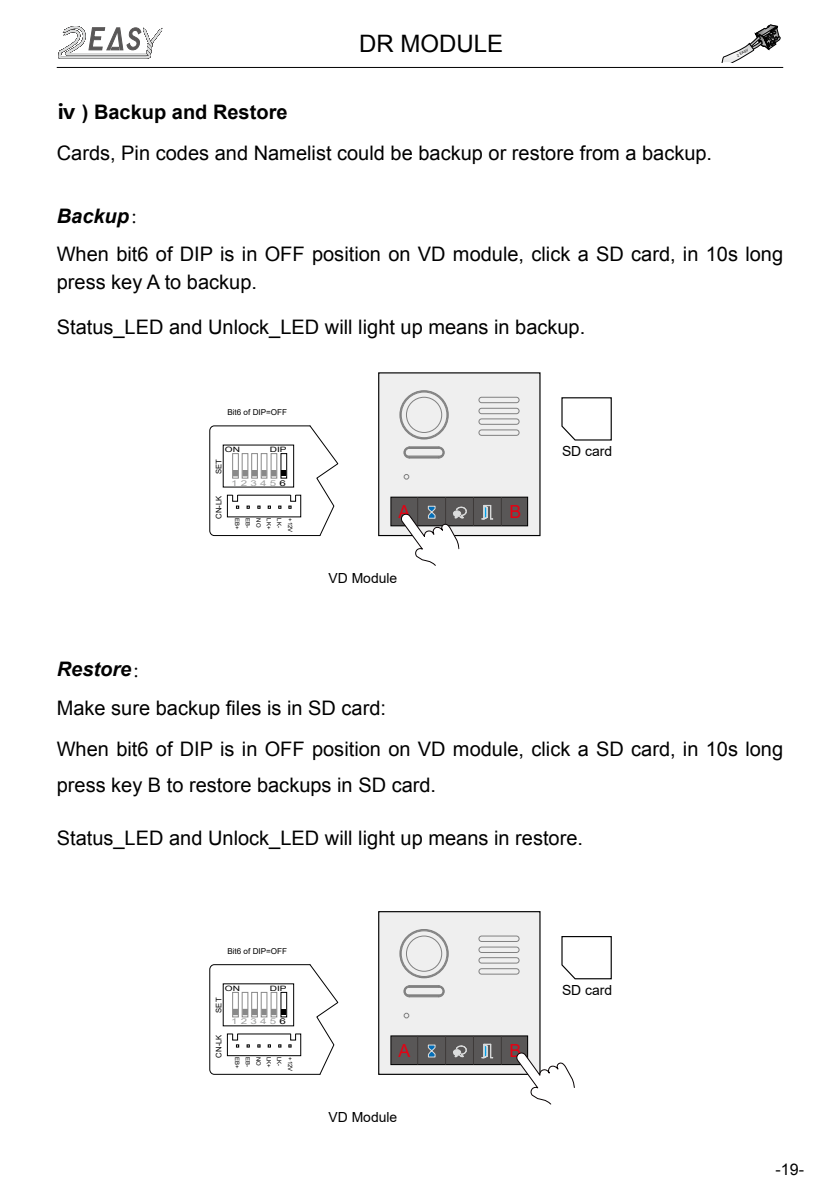
<style>
.page{position:relative;width:840px;height:1191px;background:#fff}
.page>*{position:absolute;margin:0;border:0;box-sizing:border-box;transform-origin:0 0}
.t1{font:24px "Arial";color:#000}
.t2{font:20px/28px "Arial";color:#000}
.t3{font:700 20px "Arial";color:#000}
.t4{font:italic 700 20px "Arial";color:#000}
.t5{font:18px "Arial";color:#e60012}
.t6{font:16px "Arial";color:#000}
.t7{font:14px "Arial";color:#000}
.t8{font:8.2px "Arial";color:#000}
.t9{font:8px "Arial";color:#9fa0a0;scale:1.45 1}
.t10{font:7.6px "Arial";color:#000}
.t11{font:7.4px "Arial";color:#000;scale:1.37 1}
.t12{font:6px "Arial";color:#000}
.t13{font:3.6px "Arial";color:#000}
.s1{font-family:"Microsoft Ya Hei UI"}
.s2{font-family:"Adobe Song Std";font-weight:300;font-style:normal}
.s3{color:#000}
</style>
<div class="page">
<hr style="left:57px;top:67px;width:725px;height:1px;background:#000">
<svg style="left:721px;top:25px;width:58px;height:37px"></svg>
<svg style="left:58px;top:26px;width:105px;height:33px"></svg>
<svg style="left:209px;top:425px;width:129px;height:111px"></svg>
<div style="left:378px;top:373px;width:161px;height:162px;background:#efefef"></div>
<div style="left:378px;top:372px;width:162px;height:164px;border:1px solid #000"></div>
<div style="left:399px;top:390px;width:49px;height:49px;border:1px solid #808080;border-radius:50%"></div>
<div style="left:400px;top:392px;width:47px;height:46px;border:1px solid #808080;border-radius:50%"></div>
<div style="left:406px;top:397px;width:36px;height:36px;border:1px solid #808080;border-radius:50%"></div>
<svg style="left:403px;top:446px;width:41px;height:13px"></svg>
<div style="left:404px;top:448px;width:39px;height:8px;border:1px solid #808080;border-radius:4px"></div>
<div style="left:478px;top:397px;width:41px;height:6px;border:1px solid #808080;border-radius:3px"></div>
<div style="left:478px;top:408px;width:41px;height:6px;border:1px solid #808080;border-radius:3px"></div>
<div style="left:478px;top:418px;width:41px;height:6px;border:1px solid #808080;border-radius:3px"></div>
<div style="left:478px;top:429px;width:41px;height:6px;border:1px solid #808080;border-radius:3px"></div>
<svg style="left:403px;top:474px;width:6px;height:5px"></svg>
<div style="left:390px;top:497px;width:137px;height:29px;background:#595757"></div>
<div style="left:390px;top:497px;width:137px;height:29px;border:1px solid #000"></div>
<svg style="left:473px;top:497px;width:1px;height:29px"></svg>
<svg style="left:481px;top:497px;width:20px;height:29px"></svg>
<svg style="left:561px;top:397px;width:51px;height:44px"></svg>
<svg style="left:400px;top:497px;width:66px;height:69px"></svg>
<svg style="left:209px;top:964px;width:129px;height:111px"></svg>
<div style="left:378px;top:911px;width:161px;height:163px;background:#efefef"></div>
<div style="left:378px;top:911px;width:162px;height:164px;border:1px solid #000"></div>
<div style="left:399px;top:929px;width:49px;height:49px;border:1px solid #808080;border-radius:50%"></div>
<div style="left:400px;top:930px;width:47px;height:46px;border:1px solid #808080;border-radius:50%"></div>
<div style="left:406px;top:935px;width:36px;height:36px;border:1px solid #808080;border-radius:50%"></div>
<svg style="left:403px;top:985px;width:41px;height:12px"></svg>
<div style="left:404px;top:987px;width:39px;height:8px;border:1px solid #808080;border-radius:4px"></div>
<div style="left:478px;top:935px;width:41px;height:6px;border:1px solid #808080;border-radius:3px"></div>
<div style="left:478px;top:946px;width:41px;height:6px;border:1px solid #808080;border-radius:3px"></div>
<div style="left:478px;top:957px;width:41px;height:6px;border:1px solid #808080;border-radius:3px"></div>
<div style="left:478px;top:968px;width:41px;height:6px;border:1px solid #808080;border-radius:3px"></div>
<svg style="left:403px;top:1013px;width:6px;height:5px"></svg>
<div style="left:390px;top:1036px;width:137px;height:28px;background:#595757"></div>
<div style="left:390px;top:1035px;width:137px;height:29px;border:1px solid #000"></div>
<svg style="left:453px;top:1045px;width:13px;height:12px"></svg>
<svg style="left:427px;top:1044px;width:8px;height:13px"></svg>
<svg style="left:417px;top:1036px;width:1px;height:28px"></svg>
<svg style="left:445px;top:1036px;width:1px;height:28px"></svg>
<svg style="left:473px;top:1036px;width:1px;height:28px"></svg>
<svg style="left:481px;top:1036px;width:20px;height:28px"></svg>
<svg style="left:561px;top:936px;width:51px;height:44px"></svg>
<svg style="left:515px;top:1052px;width:59px;height:52px"></svg>
<p class="t3" style="left:57px;top:99px;width:232px"><span class="s1">ⅳ</span> ) Backup and Restore</p>
<p class="t1" style="left:359px;top:28px;width:145px">DR MODULE</p>
<p class="t2" style="left:57px;top:140px;width:656px">Cards, Pin codes and Namelist could be backup or restore from a backup.</p>
<p class="t4" style="left:57px;top:202px;width:94px">Backup<span class="s2">：</span></p>
<p class="t13" style="left:735px;top:54px;width:14px;rotate:-29deg">2 EASY</p>
<p class="t2" style="left:57px;top:240px;width:727px">When bit6 of DIP is in OFF position on VD module, click a SD card, in 10s long press key A to backup.</p>
<p class="t2" style="left:57px;top:313px;width:529px">Status_LED and Unlock_LED will light up means in backup.</p>
<p class="t4" style="left:57px;top:656px;width:96px">Restore<span class="s2">：</span></p>
<p class="t8" style="left:227px;top:406px;width:61px">Bit6 of DIP=OFF</p>
<p class="t11" style="left:225px;top:444px;width:13px">ON</p>
<p class="t11" style="left:269px;top:444px;width:14px">DIP</p>
<p class="t10" style="left:213px;top:474px;width:16px;rotate:-90deg">SET</p>
<p class="t10" style="left:213px;top:519px;width:24px;rotate:-90deg">CN-LK</p>
<p class="t9" style="left:231px;top:477px;width:39px">1 2 3 4 5 <span class="s3">6</span></p>
<p class="t12" style="left:241px;top:518px;width:13px;rotate:90deg">EB+</p>
<p class="t12" style="left:252px;top:518px;width:11px;rotate:90deg">EB-</p>
<p class="t12" style="left:262px;top:518px;width:10px;rotate:90deg">NO</p>
<p class="t12" style="left:273px;top:518px;width:12px;rotate:90deg">LK+</p>
<p class="t12" style="left:283px;top:518px;width:11px;rotate:90deg">LK-</p>
<p class="t12" style="left:294px;top:518px;width:16px;rotate:90deg">+12V</p>
<p class="t5" style="left:398px;top:500px;width:13px">A</p>
<p class="t5" style="left:509px;top:500px;width:13px">B</p>
<p class="t7" style="left:328px;top:568px;width:70px">VD Module</p>
<p class="t7" style="left:561px;top:441px;width:52px">SD card</p>
<p class="t2" style="left:57px;top:687px;width:727px;line-height:41px">Make sure backup files is in SD card:<br>When bit6 of DIP is in OFF position on VD module, click a SD card, in 10s long</p>
<p class="t2" style="left:57px;top:770px;width:381px">press key B to restore backups in SD card.</p>
<p class="t2" style="left:57px;top:823px;width:527px">Status_LED and Unlock_LED will light up means in restore.</p>
<p class="t8" style="left:227px;top:945px;width:61px">Bit6 of DIP=OFF</p>
<p class="t11" style="left:225px;top:983px;width:13px">ON</p>
<p class="t11" style="left:269px;top:983px;width:14px">DIP</p>
<p class="t10" style="left:213px;top:1012px;width:16px;rotate:-90deg">SET</p>
<p class="t10" style="left:213px;top:1057px;width:24px;rotate:-90deg">CN-LK</p>
<p class="t9" style="left:231px;top:1016px;width:39px">1 2 3 4 5 <span class="s3">6</span></p>
<p class="t12" style="left:241px;top:1057px;width:13px;rotate:90deg">EB+</p>
<p class="t12" style="left:252px;top:1057px;width:11px;rotate:90deg">EB-</p>
<p class="t12" style="left:262px;top:1057px;width:10px;rotate:90deg">NO</p>
<p class="t12" style="left:273px;top:1057px;width:12px;rotate:90deg">LK+</p>
<p class="t12" style="left:283px;top:1057px;width:11px;rotate:90deg">LK-</p>
<p class="t12" style="left:294px;top:1057px;width:16px;rotate:90deg">+12V</p>
<p class="t5" style="left:398px;top:1038px;width:13px">A</p>
<p class="t5" style="left:509px;top:1038px;width:13px">B</p>
<p class="t7" style="left:328px;top:1107px;width:70px">VD Module</p>
<p class="t7" style="left:561px;top:980px;width:52px">SD card</p>
<p class="t6" style="left:775px;top:1159px;width:30px">-19-</p>
</div>
